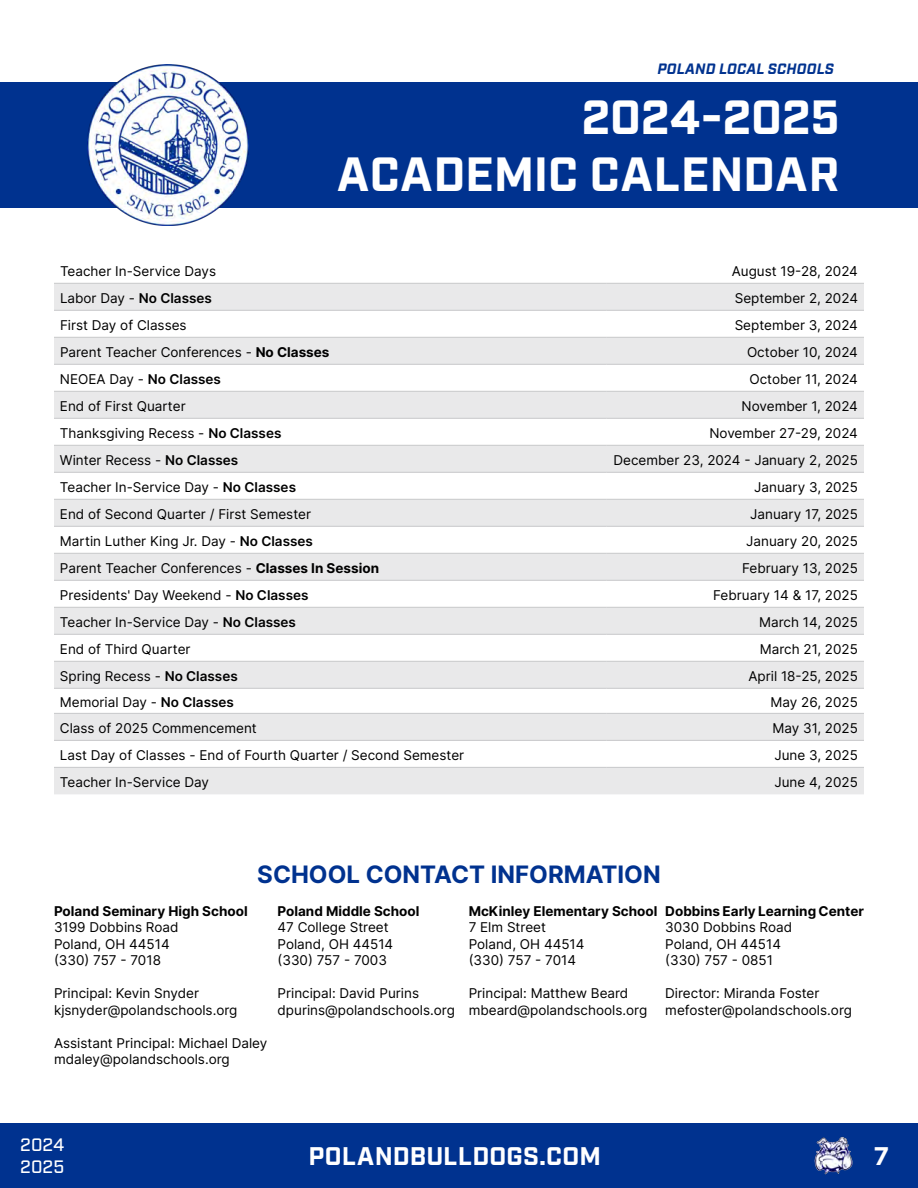
<style>
.page{position:relative;width:918px;height:1188px;background:#fff}
.page>*{position:absolute;margin:0;border:0;box-sizing:border-box;transform-origin:0 0}
.Block_Title{font:700 48px "Industry";color:#fff}
.t1{font:700 25.5px "Industry";letter-spacing:.01em;color:#fff}
.Academic_Calendar_H3_Title__Blue{font:700 24px "Inter";color:#00328f}
.t2{font:500 18px/21.6px "Industry";letter-spacing:.005em;color:#fff}
.t3{font:italic 700 15px "Industry";letter-spacing:.01em;color:#00328f}
.Academic_Calendar_Table_Left{font:13.5px "Inter";color:#000}
.Academic_Calendar_Body{font:13.5px "Inter";color:#000}
.Academic_Calendar_Table_Right{font:13.5px "Inter";color:#000}
.Academic_Calendar_Body-2{font:700 13.5px "Inter";color:#000}
.s1{font-weight:600}
.s2{font-weight:700}
</style>
<div class="page">
<div style="left:0;top:1123px;width:918px;height:65px;background:#00328f"></div>
<img style="left:814px;top:1136px;width:39px;height:39px">
<div style="left:0;top:82px;width:918px;height:126px;background:#00328f"></div>
<img style="left:88px;top:65px;width:160px;height:161px">
<svg style="left:54px;top:284px;width:810px;height:510px;fill:#e9e9ea"></svg>
<hr style="left:54px;top:283px;width:553px;height:1px;background:#c7c8ca">
<hr style="left:607px;top:283px;width:257px;height:1px;background:#c7c8ca">
<hr style="left:54px;top:310px;width:553px;height:1px;background:#c7c8ca">
<hr style="left:607px;top:310px;width:257px;height:1px;background:#c7c8ca">
<hr style="left:54px;top:337px;width:553px;height:1px;background:#c7c8ca">
<hr style="left:607px;top:337px;width:257px;height:1px;background:#c7c8ca">
<hr style="left:54px;top:364px;width:553px;height:1px;background:#c7c8ca">
<hr style="left:607px;top:364px;width:257px;height:1px;background:#c7c8ca">
<hr style="left:54px;top:391px;width:553px;height:1px;background:#c7c8ca">
<hr style="left:607px;top:391px;width:257px;height:1px;background:#c7c8ca">
<hr style="left:54px;top:418px;width:553px;height:1px;background:#c7c8ca">
<hr style="left:607px;top:418px;width:257px;height:1px;background:#c7c8ca">
<hr style="left:54px;top:445px;width:553px;height:1px;background:#c7c8ca">
<hr style="left:607px;top:445px;width:257px;height:1px;background:#c7c8ca">
<hr style="left:54px;top:472px;width:553px;height:1px;background:#c7c8ca">
<hr style="left:607px;top:472px;width:257px;height:1px;background:#c7c8ca">
<hr style="left:54px;top:499px;width:553px;height:1px;background:#c7c8ca">
<hr style="left:607px;top:499px;width:257px;height:1px;background:#c7c8ca">
<hr style="left:54px;top:526px;width:553px;height:1px;background:#c7c8ca">
<hr style="left:607px;top:526px;width:257px;height:1px;background:#c7c8ca">
<hr style="left:54px;top:553px;width:553px;height:1px;background:#c7c8ca">
<hr style="left:607px;top:553px;width:257px;height:1px;background:#c7c8ca">
<hr style="left:54px;top:580px;width:553px;height:1px;background:#c7c8ca">
<hr style="left:607px;top:580px;width:257px;height:1px;background:#c7c8ca">
<hr style="left:54px;top:607px;width:553px;height:1px;background:#c7c8ca">
<hr style="left:607px;top:607px;width:257px;height:1px;background:#c7c8ca">
<hr style="left:54px;top:634px;width:553px;height:1px;background:#c7c8ca">
<hr style="left:607px;top:634px;width:257px;height:1px;background:#c7c8ca">
<hr style="left:54px;top:661px;width:553px;height:1px;background:#c7c8ca">
<hr style="left:607px;top:661px;width:257px;height:1px;background:#c7c8ca">
<hr style="left:54px;top:688px;width:553px;height:1px;background:#c7c8ca">
<hr style="left:607px;top:688px;width:257px;height:1px;background:#c7c8ca">
<hr style="left:54px;top:713px;width:553px;height:1px;background:#c7c8ca">
<hr style="left:607px;top:713px;width:257px;height:1px;background:#c7c8ca">
<hr style="left:54px;top:740px;width:553px;height:1px;background:#c7c8ca">
<hr style="left:607px;top:740px;width:257px;height:1px;background:#c7c8ca">
<hr style="left:54px;top:767px;width:553px;height:1px;background:#c7c8ca">
<hr style="left:607px;top:767px;width:257px;height:1px;background:#c7c8ca">
<p class="t3" style="left:658px;top:59px;width:178px">POLAND LOCAL SCHOOLS</p>
<h2 class="Block_Title" style="left:581px;top:88px;width:260px">2024-2025</h2>
<h2 class="Block_Title" style="left:337px;top:146px;width:504px">ACADEMIC CALENDAR</h2>
<p class="Academic_Calendar_Table_Left" style="left:60px;top:262px;width:158px">Teacher In-Service Days</p>
<p class="Academic_Calendar_Table_Right" style="left:732px;top:262px;width:128px">August 19-28, 2024</p>
<p class="Academic_Calendar_Table_Left" style="left:60px;top:289px;width:153px">Labor Day - <span class="s1">No Classes</span></p>
<p class="Academic_Calendar_Table_Right" style="left:735px;top:289px;width:125px">September 2, 2024</p>
<p class="Academic_Calendar_Table_Left" style="left:60px;top:316px;width:128px">First Day of Classes</p>
<p class="Academic_Calendar_Table_Right" style="left:735px;top:316px;width:125px">September 3, 2024</p>
<p class="Academic_Calendar_Table_Left" style="left:60px;top:343px;width:271px">Parent Teacher Conferences - <span class="s2">No Classes</span></p>
<p class="Academic_Calendar_Table_Right" style="left:747px;top:343px;width:112px">October 10, 2024</p>
<p class="Academic_Calendar_Table_Left" style="left:60px;top:370px;width:163px">NEOEA Day - <span class="s1">No Classes</span></p>
<p class="Academic_Calendar_Table_Right" style="left:749px;top:370px;width:110px">October 11, 2024</p>
<p class="Academic_Calendar_Table_Left" style="left:60px;top:397px;width:127px">End of First Quarter</p>
<p class="Academic_Calendar_Table_Right" style="left:742px;top:397px;width:118px">November 1, 2024</p>
<p class="Academic_Calendar_Table_Left" style="left:60px;top:424px;width:223px">Thanksgiving Recess - <span class="s1">No Classes</span></p>
<p class="Academic_Calendar_Table_Right" style="left:709px;top:424px;width:150px">November 27-29, 2024</p>
<p class="Academic_Calendar_Table_Left" style="left:60px;top:451px;width:180px">Winter Recess - <span class="s1">No Classes</span></p>
<p class="Academic_Calendar_Table_Right" style="left:614px;top:451px;width:246px">December 23, 2024 - January 2, 2025</p>
<p class="Academic_Calendar_Table_Left" style="left:60px;top:478px;width:238px">Teacher In-Service Day - <span class="s1">No Classes</span></p>
<p class="Academic_Calendar_Table_Right" style="left:754px;top:478px;width:105px">January 3, 2025</p>
<p class="Academic_Calendar_Table_Left" style="left:60px;top:505px;width:253px">End of Second Quarter / First Semester</p>
<p class="Academic_Calendar_Table_Right" style="left:750px;top:505px;width:109px">January 17, 2025</p>
<p class="Academic_Calendar_Table_Left" style="left:60px;top:532px;width:254px">Martin Luther King Jr. Day - <span class="s1">No Classes</span></p>
<p class="Academic_Calendar_Table_Right" style="left:746px;top:532px;width:113px">January 20, 2025</p>
<p class="Academic_Calendar_Table_Left" style="left:60px;top:559px;width:321px">Parent Teacher Conferences - <span class="s2">Classes In Session</span></p>
<p class="Academic_Calendar_Table_Right" style="left:742px;top:559px;width:117px">February 13, 2025</p>
<p class="Academic_Calendar_Table_Left" style="left:60px;top:586px;width:250px">Presidents' Day Weekend - <span class="s1">No Classes</span></p>
<p class="Academic_Calendar_Table_Right" style="left:713px;top:586px;width:146px">February 14 &amp; 17, 2025</p>
<p class="Academic_Calendar_Table_Left" style="left:60px;top:613px;width:238px">Teacher In-Service Day - <span class="s1">No Classes</span></p>
<p class="Academic_Calendar_Table_Right" style="left:759px;top:613px;width:100px">March 14, 2025</p>
<p class="Academic_Calendar_Table_Left" style="left:60px;top:640px;width:132px">End of Third Quarter</p>
<p class="Academic_Calendar_Table_Right" style="left:760px;top:640px;width:100px">March 21, 2025</p>
<p class="Academic_Calendar_Table_Left" style="left:60px;top:667px;width:179px">Spring Recess - <span class="s1">No Classes</span></p>
<p class="Academic_Calendar_Table_Right" style="left:748px;top:667px;width:111px">April 18-25, 2025</p>
<p class="Academic_Calendar_Table_Left" style="left:60px;top:693px;width:176px">Memorial Day - <span class="s1">No Classes</span></p>
<p class="Academic_Calendar_Table_Right" style="left:771px;top:693px;width:89px">May 26, 2025</p>
<p class="Academic_Calendar_Table_Left" style="left:60px;top:719px;width:198px">Class of 2025 Commencement</p>
<p class="Academic_Calendar_Table_Right" style="left:772px;top:719px;width:87px">May 31, 2025</p>
<p class="Academic_Calendar_Table_Left" style="left:60px;top:746px;width:406px">Last Day of Classes - End of Fourth Quarter / Second Semester</p>
<p class="Academic_Calendar_Table_Right" style="left:774px;top:746px;width:85px">June 3, 2025</p>
<p class="Academic_Calendar_Table_Left" style="left:60px;top:773px;width:151px">Teacher In-Service Day</p>
<p class="Academic_Calendar_Table_Right" style="left:774px;top:773px;width:85px">June 4, 2025</p>
<h2 class="Academic_Calendar_H3_Title__Blue" style="left:257px;top:857px;width:405px">SCHOOL CONTACT INFORMATION</h2>
<p class="Academic_Calendar_Body-2" style="left:54px;top:901px;width:195px">Poland Seminary High School</p>
<p class="Academic_Calendar_Body" style="left:54px;top:917px;width:126px">3199 Dobbins Road</p>
<p class="Academic_Calendar_Body" style="left:54px;top:934px;width:117px">Poland, OH 44514</p>
<p class="Academic_Calendar_Body" style="left:54px;top:950px;width:109px">(330) 757 - 7018</p>
<p class="Academic_Calendar_Body" style="left:54px;top:983px;width:147px">Principal: Kevin Snyder</p>
<p class="Academic_Calendar_Body" style="left:54px;top:1000px;width:185px">kjsnyder@polandschools.org</p>
<p class="Academic_Calendar_Body" style="left:54px;top:1033px;width:215px">Assistant Principal: Michael Daley</p>
<p class="Academic_Calendar_Body" style="left:54px;top:1049px;width:177px">mdaley@polandschools.org</p>
<p class="Academic_Calendar_Body-2" style="left:278px;top:901px;width:143px">Poland Middle School</p>
<p class="Academic_Calendar_Body" style="left:278px;top:917px;width:113px">47 College Street</p>
<p class="Academic_Calendar_Body" style="left:278px;top:934px;width:117px">Poland, OH 44514</p>
<p class="Academic_Calendar_Body" style="left:278px;top:950px;width:111px">(330) 757 - 7003</p>
<p class="Academic_Calendar_Body" style="left:278px;top:983px;width:143px">Principal: David Purins</p>
<p class="Academic_Calendar_Body" style="left:278px;top:1000px;width:179px">dpurins@polandschools.org</p>
<p class="Academic_Calendar_Body-2" style="left:469px;top:901px;width:190px">McKinley Elementary School</p>
<p class="Academic_Calendar_Body" style="left:469px;top:917px;width:79px">7 Elm Street</p>
<p class="Academic_Calendar_Body" style="left:469px;top:934px;width:117px">Poland, OH 44514</p>
<p class="Academic_Calendar_Body" style="left:469px;top:950px;width:109px">(330) 757 - 7014</p>
<p class="Academic_Calendar_Body" style="left:469px;top:983px;width:161px">Principal: Matthew Beard</p>
<p class="Academic_Calendar_Body" style="left:469px;top:1000px;width:180px">mbeard@polandschools.org</p>
<p class="Academic_Calendar_Body-2" style="left:665px;top:901px;width:200px">Dobbins Early Learning Center</p>
<p class="Academic_Calendar_Body" style="left:665px;top:917px;width:128px">3030 Dobbins Road</p>
<p class="Academic_Calendar_Body" style="left:665px;top:934px;width:117px">Poland, OH 44514</p>
<p class="Academic_Calendar_Body" style="left:665px;top:950px;width:109px">(330) 757 - 0851</p>
<p class="Academic_Calendar_Body" style="left:665px;top:983px;width:156px">Director: Miranda Foster</p>
<p class="Academic_Calendar_Body" style="left:665px;top:1000px;width:188px">mefoster@polandschools.org</p>
<h3 class="t2" style="left:20px;top:1135px;width:46px">2024<br>2025</h3>
<h2 class="t1" style="left:874px;top:1141px;width:16px">7</h2>
<h2 class="t1" style="left:308px;top:1141px;width:294px">POLANDBULLDOGS.COM</h2>
</div>
